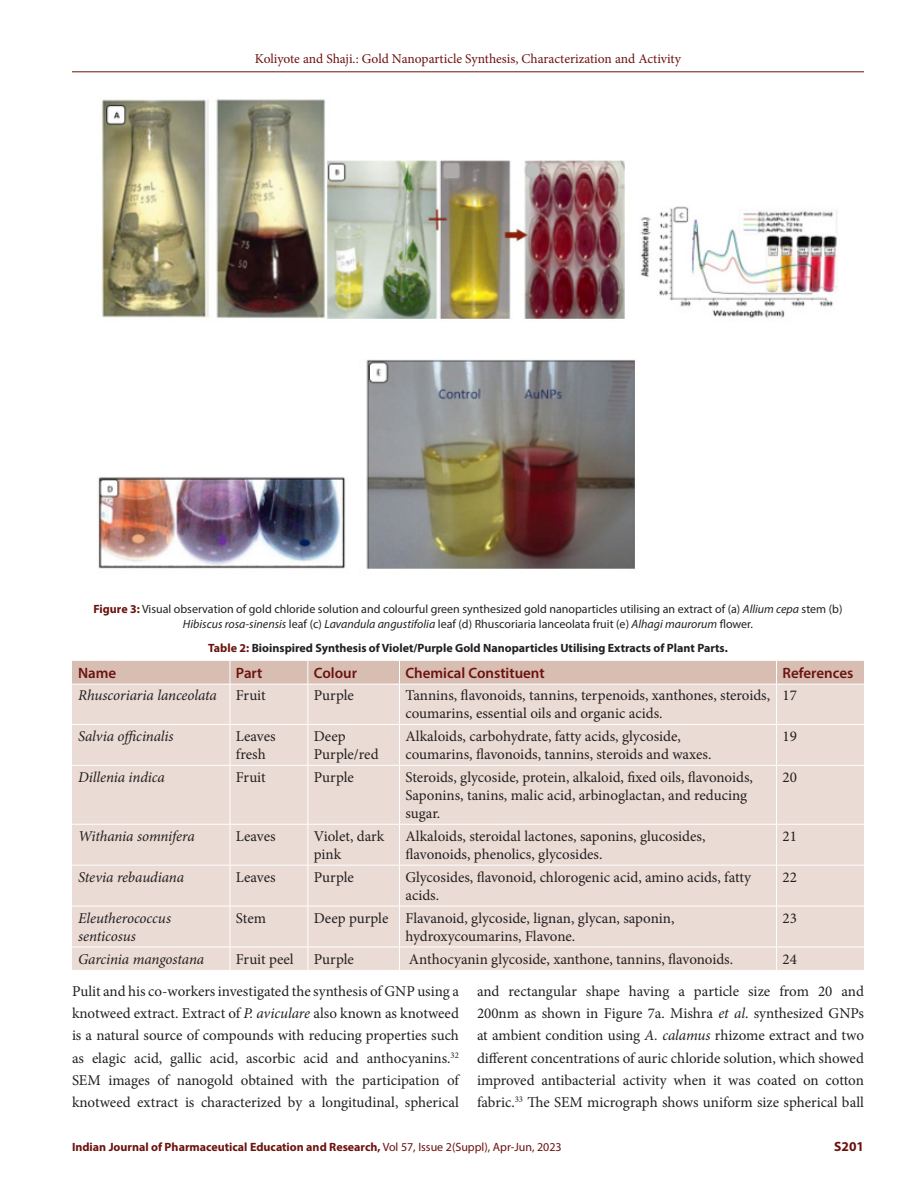
<style>
.page{position:relative;width:918px;height:1188px;background:#fff}
.page>*{position:absolute;margin:0;border:0;box-sizing:border-box;transform-origin:0 0}
.Table_Body{font:15px/18px "Minion Pro";color:#231f20}
.Body_text{font:15px/22.2px "Minion Pro";color:#231f20;text-align:justify}
.Table_Body-2{font:italic 15px/18px "Minion Pro";letter-spacing:-.005em;color:#231f20}
.Table_Header{font:600 15px "Myriad Pro";color:#6c120e}
.t1{font:13.5px "Minion Pro";letter-spacing:-.005em;color:#6c120e}
.t2{font:700 13.5px "Myriad Pro";color:#6c120e}
.FIG_Caption{font:12px/15px "Myriad Pro";color:#231f20;text-align:center}
.Table_Caption{font:700 12px "Myriad Pro";color:#231f20}
.t3{font:700 12px "Myriad Pro";color:#6c120e}
.s1{font-weight:700;color:#6c120e}
.s2{font-style:italic}
.s3{color:#6c120e}
.s4{font-weight:400}
</style>
<div class="page">
<hr style="left:72px;top:72px;width:792px;height:1px;background:#6c120e">
<img style="left:97px;top:99px;width:740px;height:470px">
<div style="left:72px;top:685px;width:792px;height:285px;background:#eadbd4"></div>
<div style="left:72px;top:661px;width:792px;height:23px;background:#d7bdb2"></div>
<hr style="left:230px;top:684px;width:1px;height:40px;background:#fff">
<hr style="left:308px;top:684px;width:1px;height:40px;background:#fff">
<hr style="left:399px;top:684px;width:1px;height:40px;background:#fff">
<hr style="left:776px;top:684px;width:1px;height:40px;background:#fff">
<hr style="left:72px;top:724px;width:158px;height:1px;background:#fff">
<hr style="left:230px;top:724px;width:78px;height:1px;background:#fff">
<hr style="left:230px;top:725px;width:1px;height:40px;background:#fff">
<hr style="left:308px;top:724px;width:91px;height:1px;background:#fff">
<hr style="left:308px;top:725px;width:1px;height:40px;background:#fff">
<hr style="left:399px;top:724px;width:378px;height:1px;background:#fff">
<hr style="left:399px;top:725px;width:1px;height:40px;background:#fff">
<hr style="left:777px;top:724px;width:87px;height:1px;background:#fff">
<hr style="left:776px;top:725px;width:1px;height:40px;background:#fff">
<hr style="left:72px;top:765px;width:158px;height:1px;background:#fff">
<hr style="left:230px;top:765px;width:78px;height:1px;background:#fff">
<hr style="left:230px;top:766px;width:1px;height:58px;background:#fff">
<hr style="left:308px;top:765px;width:91px;height:1px;background:#fff">
<hr style="left:308px;top:766px;width:1px;height:58px;background:#fff">
<hr style="left:399px;top:765px;width:378px;height:1px;background:#fff">
<hr style="left:399px;top:766px;width:1px;height:58px;background:#fff">
<hr style="left:777px;top:765px;width:87px;height:1px;background:#fff">
<hr style="left:776px;top:766px;width:1px;height:58px;background:#fff">
<hr style="left:72px;top:824px;width:158px;height:1px;background:#fff">
<hr style="left:230px;top:824px;width:78px;height:1px;background:#fff">
<hr style="left:230px;top:824px;width:1px;height:41px;background:#fff">
<hr style="left:308px;top:824px;width:91px;height:1px;background:#fff">
<hr style="left:308px;top:824px;width:1px;height:41px;background:#fff">
<hr style="left:399px;top:824px;width:378px;height:1px;background:#fff">
<hr style="left:399px;top:824px;width:1px;height:41px;background:#fff">
<hr style="left:777px;top:824px;width:87px;height:1px;background:#fff">
<hr style="left:776px;top:824px;width:1px;height:41px;background:#fff">
<hr style="left:72px;top:865px;width:158px;height:1px;background:#fff">
<hr style="left:230px;top:865px;width:78px;height:1px;background:#fff">
<hr style="left:230px;top:865px;width:1px;height:41px;background:#fff">
<hr style="left:308px;top:865px;width:91px;height:1px;background:#fff">
<hr style="left:308px;top:865px;width:1px;height:41px;background:#fff">
<hr style="left:399px;top:865px;width:378px;height:1px;background:#fff">
<hr style="left:399px;top:865px;width:1px;height:41px;background:#fff">
<hr style="left:777px;top:865px;width:87px;height:1px;background:#fff">
<hr style="left:776px;top:865px;width:1px;height:41px;background:#fff">
<hr style="left:72px;top:906px;width:158px;height:1px;background:#fff">
<hr style="left:230px;top:906px;width:78px;height:1px;background:#fff">
<hr style="left:230px;top:906px;width:1px;height:41px;background:#fff">
<hr style="left:308px;top:906px;width:91px;height:1px;background:#fff">
<hr style="left:308px;top:906px;width:1px;height:41px;background:#fff">
<hr style="left:399px;top:906px;width:378px;height:1px;background:#fff">
<hr style="left:399px;top:906px;width:1px;height:41px;background:#fff">
<hr style="left:777px;top:906px;width:87px;height:1px;background:#fff">
<hr style="left:776px;top:906px;width:1px;height:41px;background:#fff">
<hr style="left:72px;top:947px;width:158px;height:1px;background:#fff">
<hr style="left:230px;top:947px;width:78px;height:1px;background:#fff">
<svg style="left:230px;top:947px;width:1px;height:23px"></svg>
<hr style="left:308px;top:947px;width:91px;height:1px;background:#fff">
<svg style="left:308px;top:947px;width:1px;height:23px"></svg>
<hr style="left:399px;top:947px;width:378px;height:1px;background:#fff">
<svg style="left:399px;top:948px;width:1px;height:22px"></svg>
<hr style="left:777px;top:947px;width:87px;height:1px;background:#fff">
<svg style="left:776px;top:948px;width:1px;height:22px"></svg>
<p class="t1" style="left:255px;top:50px;width:428px">Koliyote and Shaji.: Gold Nanoparticle Synthesis, Characterization and Activity</p>
<p class="FIG_Caption" style="left:94px;top:601px;width:750px"><span class="s1">Figure 3:</span> Visual observation of gold chloride solution and colourful green synthesized gold nanoparticles utilising an extract of (a) <span class="s2">Allium cepa</span> stem (b)<br><span class="s2">Hibiscus rosa-sinensis</span> leaf (c) <span class="s2">Lavandula angustifolia</span> leaf (d) Rhuscoriaria lanceolata fruit (e) <span class="s2">Alhagi maurorum</span> flower.</p>
<p class="Table_Header" style="left:78px;top:664px;width:40px">Name</p>
<p class="Table_Header" style="left:236px;top:664px;width:28px">Part</p>
<p class="Table_Header" style="left:314px;top:664px;width:45px">Colour</p>
<p class="Table_Header" style="left:405px;top:664px;width:141px">Chemical Constituent</p>
<p class="Table_Header" style="left:783px;top:664px;width:72px">References</p>
<p class="Table_Body-2" style="left:78px;top:687px;width:140px">Rhuscoriaria lanceolata</p>
<p class="Table_Body" style="left:236px;top:687px;width:31px">Fruit</p>
<p class="Table_Body" style="left:314px;top:687px;width:42px">Purple</p>
<p class="Table_Body" style="left:405px;top:687px;width:366px">Tannins, flavonoids, tannins, terpenoids, xanthones, steroids, coumarins, essential oils and organic acids.</p>
<p class="Table_Body" style="left:783px;top:687px;width:16px">17</p>
<p class="Table_Body-2" style="left:78px;top:728px;width:97px">Salvia officinalis</p>
<p class="Table_Body" style="left:236px;top:728px;width:41px">Leaves fresh</p>
<p class="Table_Body" style="left:314px;top:728px;width:66px">Deep<br>Purple/red</p>
<p class="Table_Body" style="left:405px;top:728px;width:307px">Alkaloids, carbohydrate, fatty acids, glycoside, coumarins, flavonoids, tannins, steroids and waxes.</p>
<p class="Table_Body" style="left:783px;top:728px;width:16px">19</p>
<p class="Table_Body-2" style="left:78px;top:768px;width:88px">Dillenia indica</p>
<p class="Table_Body" style="left:236px;top:769px;width:31px">Fruit</p>
<p class="Table_Body" style="left:314px;top:769px;width:42px">Purple</p>
<p class="Table_Body" style="left:405px;top:769px;width:349px">Steroids, glycoside, protein, alkaloid, fixed oils, flavonoids,<br>Saponins, tanins, malic acid, arbinoglactan, and reducing sugar.</p>
<p class="Table_Body" style="left:783px;top:769px;width:16px">20</p>
<p class="Table_Body-2" style="left:78px;top:827px;width:118px">Withania somnifera</p>
<p class="Table_Body" style="left:236px;top:827px;width:41px">Leaves</p>
<p class="Table_Body" style="left:314px;top:827px;width:72px">Violet, dark pink</p>
<p class="Table_Body" style="left:405px;top:827px;width:301px">Alkaloids, steroidal lactones, saponins, glucosides, flavonoids, phenolics, glycosides.</p>
<p class="Table_Body" style="left:783px;top:827px;width:16px">21</p>
<p class="Table_Body-2" style="left:78px;top:868px;width:108px">Stevia rebaudiana</p>
<p class="Table_Body" style="left:236px;top:868px;width:41px">Leaves</p>
<p class="Table_Body" style="left:314px;top:868px;width:42px">Purple</p>
<p class="Table_Body" style="left:405px;top:868px;width:347px">Glycosides, flavonoid, chlorogenic acid, amino acids, fatty acids.</p>
<p class="Table_Body" style="left:783px;top:868px;width:16px">22</p>
<p class="Table_Body-2" style="left:78px;top:909px;width:95px">Eleutherococcus senticosus</p>
<p class="Table_Body" style="left:236px;top:909px;width:32px">Stem</p>
<p class="Table_Body" style="left:314px;top:909px;width:76px">Deep purple</p>
<p class="Table_Body" style="left:405px;top:909px;width:271px">Flavanoid, glycoside, lignan, glycan, saponin, hydroxycoumarins, Flavone.</p>
<p class="Table_Body" style="left:783px;top:909px;width:16px">23</p>
<p class="Table_Body-2" style="left:78px;top:950px;width:128px">Garcinia mangostana</p>
<p class="Table_Body" style="left:236px;top:950px;width:59px">Fruit peel</p>
<p class="Table_Body" style="left:314px;top:950px;width:42px">Purple</p>
<p class="Table_Body" style="left:409px;top:950px;width:326px">Anthocyanin glycoside, xanthone, tannins, flavonoids.</p>
<p class="Table_Body" style="left:783px;top:950px;width:16px">24</p>
<p class="Table_Caption" style="left:208px;top:640px;width:521px"><span class="s3">Table 2:</span> Bioinspired Synthesis of Violet/Purple Gold Nanoparticles Utilising Extracts of Plant Parts.</p>
<p class="Body_text" style="left:72px;top:980px;width:389px">Pulit and his co-workers investigated the synthesis of GNP using a knotweed extract. Extract of <span class="s2">P. aviculare</span> also known as knotweed is a natural source of compounds with reducing properties such as elagic acid, gallic acid, ascorbic acid and anthocyanins.<sup>32<br></sup>SEM images of nanogold obtained with the participation of knotweed extract is characterized by a longitudinal, spherical</p>
<p class="Body_text" style="left:477px;top:980px;width:389px">and rectangular shape having a particle size from 20 and 200nm as shown in Figure 7a. Mishra <span class="s2">et al</span>. synthesized GNPs at ambient condition using <span class="s2">A. calamus</span> rhizome extract and two different concentrations of auric chloride solution, which showed improved antibacterial activity when it was coated on cotton fabric.<sup>33</sup> The SEM micrograph shows uniform size spherical ball</p>
<p class="t3" style="left:72px;top:1139px;width:491px">Indian Journal of Pharmaceutical Education and Research, <span class="s4">Vol 57, Issue 2(Suppl), Apr-Jun, 2023</span></p>
<p class="t2" style="left:834px;top:1137px;width:31px">S201</p>
</div>
